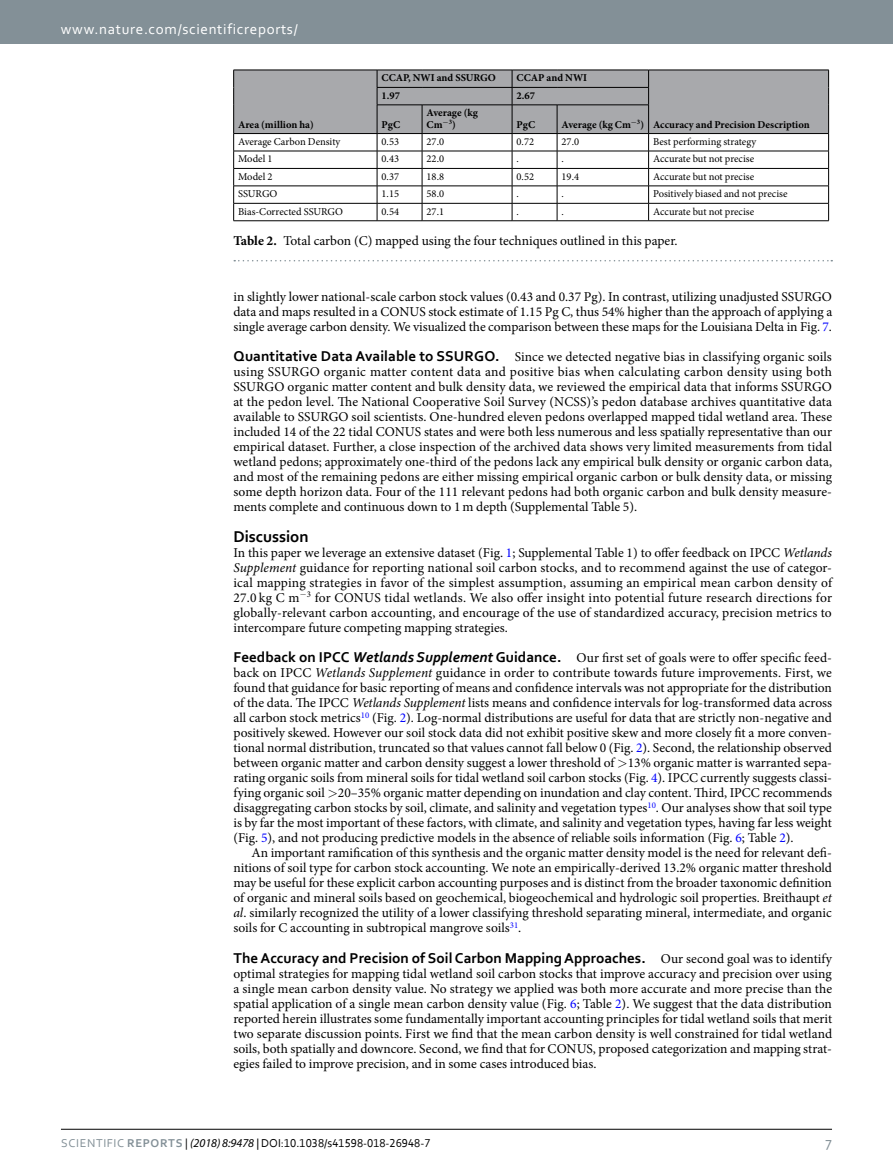
<style>
.page{position:relative;width:893px;height:1174px;background:#fff}
.page>*{position:absolute;margin:0;border:0;box-sizing:border-box;transform-origin:0 0}
.t1{font:16.5px "Corbel Bold 2";color:#000}
.t2{font:15px "Corbel Bold 2";color:#000}
.t3{font:15px "Corbel 2";letter-spacing:.045em;color:#fff}
.t4{font:15px "Corbel 2";color:#839097}
.t5{font:13.5px/15px "Minion Pro";letter-spacing:-.005em;color:#000;text-align:justify}
.t6{font:12px "Corbel";color:#000}
.t7{font:10.5px "Minion Pro";color:#000}
.t8{font:700 10.5px/11.2px "Minion Pro";color:#000}
.s1{font-weight:700}
.s2{color:#00f}
.s3{font-family:"Corbel Bold 2";font-size:15px}
.s4{font-style:italic}
.s5{font-family:"Corbel";font-weight:700;font-style:italic;font-size:15px}
.s6{font-family:"Minion Pro";font-size:13.5px}
.s7{font-family:"Corbel 2";color:#839097}
.s8{font-family:"Corbel Bold 2";color:#839097}
.s9{font-family:"Corbel 2"}
.s10{font-family:"Myriad Pro";font-style:italic}
</style>
<div class="page">
<div style="left:0;top:0;width:893px;height:43px;background:#839097"></div>
<hr style="left:61px;top:1129px;width:771px;height:1px;background:#000">
<svg style="left:234px;top:260px;width:598px;height:1px"></svg>
<hr style="left:233px;top:220px;width:144px;height:1px;background:#000">
<hr style="left:377px;top:220px;width:45px;height:1px;background:#000">
<hr style="left:422px;top:220px;width:90px;height:1px;background:#000">
<hr style="left:512px;top:220px;width:45px;height:1px;background:#000">
<hr style="left:557px;top:220px;width:92px;height:1px;background:#000">
<svg style="left:233px;top:70px;width:596px;height:150px"></svg>
<hr style="left:649px;top:220px;width:180px;height:1px;background:#000">
<p class="t3" style="left:61px;top:19px;width:238px">www.nature.com/scientificreports/</p>
<p class="t8" style="left:238px;top:118px;width:77px">Area (million ha)</p>
<p class="t8" style="left:382px;top:72px;width:116px">CCAP, NWI and SSURGO</p>
<p class="t8" style="left:517px;top:72px;width:72px">CCAP and NWI</p>
<p class="t8" style="left:382px;top:90px;width:20px">1.97</p>
<p class="t8" style="left:517px;top:90px;width:20px">2.67</p>
<p class="t8" style="left:382px;top:118px;width:20px">PgC</p>
<p class="t8" style="left:427px;top:107px;width:53px">Average (kg<br>Cm−<sup>3</sup>)</p>
<p class="t8" style="left:517px;top:118px;width:20px">PgC</p>
<p class="t8" style="left:562px;top:118px;width:84px">Average (kg Cm−<sup>3</sup>)</p>
<p class="t8" style="left:653px;top:118px;width:158px">Accuracy and Precision Description</p>
<p class="t7" style="left:238px;top:135px;width:104px">Average Carbon Density</p>
<p class="t7" style="left:382px;top:135px;width:19px">0.53</p>
<p class="t7" style="left:427px;top:135px;width:19px">27.0</p>
<p class="t7" style="left:517px;top:135px;width:19px">0.72</p>
<p class="t7" style="left:562px;top:135px;width:19px">27.0</p>
<p class="t7" style="left:653px;top:135px;width:105px">Best performing strategy</p>
<p class="t7" style="left:238px;top:152px;width:36px">Model 1</p>
<p class="t7" style="left:382px;top:152px;width:19px">0.43</p>
<p class="t7" style="left:427px;top:152px;width:19px">22.0</p>
<p class="t7" style="left:517px;top:152px;width:4px">.</p>
<p class="t7" style="left:562px;top:152px;width:4px">.</p>
<p class="t7" style="left:653px;top:152px;width:103px">Accurate but not precise</p>
<p class="t7" style="left:238px;top:169px;width:36px">Model 2</p>
<p class="t7" style="left:382px;top:169px;width:19px">0.37</p>
<p class="t7" style="left:427px;top:169px;width:19px">18.8</p>
<p class="t7" style="left:517px;top:169px;width:19px">0.52</p>
<p class="t7" style="left:562px;top:169px;width:19px">19.4</p>
<p class="t7" style="left:653px;top:169px;width:103px">Accurate but not precise</p>
<p class="t7" style="left:238px;top:187px;width:41px">SSURGO</p>
<p class="t7" style="left:382px;top:187px;width:19px">1.15</p>
<p class="t7" style="left:427px;top:187px;width:19px">58.0</p>
<p class="t7" style="left:517px;top:187px;width:4px">.</p>
<p class="t7" style="left:562px;top:187px;width:4px">.</p>
<p class="t7" style="left:653px;top:187px;width:136px">Positively biased and not precise</p>
<p class="t7" style="left:238px;top:204px;width:106px">Bias-Corrected SSURGO</p>
<p class="t7" style="left:382px;top:204px;width:19px">0.54</p>
<p class="t7" style="left:427px;top:204px;width:19px">27.1</p>
<p class="t7" style="left:517px;top:204px;width:4px">.</p>
<p class="t7" style="left:562px;top:204px;width:4px">.</p>
<p class="t7" style="left:653px;top:204px;width:103px">Accurate but not precise</p>
<p class="t5" style="left:233px;top:233px;width:446px"><span class="s1">Table 2.</span> Total carbon (C) mapped using the four techniques outlined in this paper.</p>
<p class="t5" style="left:233px;top:289px;width:600px">in slightly lower national-scale carbon stock values (0.43 and 0.37 Pg). In contrast, utilizing unadjusted SSURGO data and maps resulted in a CONUS stock estimate of 1.15 Pg C, thus 54% higher than the approach of applying a single average carbon density. We visualized the comparison between these maps for the Louisiana Delta in Fig. <span class="s2">7</span>.</p>
<p class="t5" style="left:233px;top:349px;width:600px"><span class="s3">Quantitative Data Available to SSURGO.</span> Since we detected negative bias in classifying organic soils using SSURGO organic matter content data and positive bias when calculating carbon density using both SSURGO organic matter content and bulk density data, we reviewed the empirical data that informs SSURGO at the pedon level. The National Cooperative Soil Survey (NCSS)’s pedon database archives quantitative data available to SSURGO soil scientists. One-hundred eleven pedons overlapped mapped tidal wetland area. These included 14 of the 22 tidal CONUS states and were both less numerous and less spatially representative than our empirical dataset. Further, a close inspection of the archived data shows very limited measurements from tidal wetland pedons; approximately one-third of the pedons lack any empirical bulk density or organic carbon data, and most of the remaining pedons are either missing empirical organic carbon or bulk density data, or missing some depth horizon data. Four of the 111 relevant pedons had both organic carbon and bulk density measure&shy;ments complete and continuous down to 1m depth (Supplemental Table 5).</p>
<p class="t1" style="left:233px;top:526px;width:77px">Discussion</p>
<p class="t5" style="left:233px;top:545px;width:600px">In this paper we leverage an extensive dataset (Fig. <span class="s2">1</span>; Supplemental Table 1) to offer feedback on IPCC <span class="s4">Wetlands Supplement</span> guidance for reporting national soil carbon stocks, and to recommend against the use of categor&shy;ical mapping strategies in favor of the simplest assumption, assuming an empirical mean carbon density of 27.0 kg C m−<sup>3</sup> for CONUS tidal wetlands. We also offer insight into potential future research directions for globally-relevant carbon accounting, and encourage of the use of standardized accuracy, precision metrics to intercompare future competing mapping strategies.</p>
<p class="t5" style="left:233px;top:650px;width:600px"><span class="s3">Feedback on IPCC</span> <span class="s5">Wetlands Supplement</span> <span class="s3">Guidance.</span> Our first set of goals were to offer specific feed&shy;back on IPCC <span class="s4">Wetlands Supplement</span> guidance in order to contribute towards future improvements. First, we found that guidance for basic reporting of means and confidence intervals was not appropriate for the distribution of the data. The IPCC <span class="s4">Wetlands Supplement</span> lists means and confidence intervals for log-transformed data across all carbon stock metrics<sup>10</sup> (Fig. <span class="s2">2</span>). Log-normal distributions are useful for data that are strictly non-negative and positively skewed. However our soil stock data did not exhibit positive skew and more closely fit a more conven&shy;tional normal distribution, truncated so that values cannot fall below 0 (Fig. <span class="s2">2</span>). Second, the relationship observed between organic matter and carbon density suggest a lower threshold of 13% organic matter is warranted sepa&shy;rating organic soils from mineral soils for tidal wetland soil carbon stocks (Fig. <span class="s2">4</span>). IPCC currently suggests classi&shy;fying organic soil 20–35% organic matter depending on inundation and clay content. Third, IPCC recommends disaggregating carbon stocks by soil, climate, and salinity and vegetation types<sup>10</sup>. Our analyses show that soil type is by far the most important of these factors, with climate, and salinity and vegetation types, having far less weight (Fig. <span class="s2">5</span>), and not producing predictive models in the absence of reliable soils information (Fig. <span class="s2">6</span>; Table <span class="s2">2</span>).</p>
<p class="t5" style="left:233px;top:845px;width:600px;text-indent:18px">An important ramification of this synthesis and the organic matter density model is the need for relevant defi&shy;nitions of soil type for carbon stock accounting. We note an empirically-derived 13.2% organic matter threshold may be useful for these explicit carbon accounting purposes and is distinct from the broader taxonomic definition of organic and mineral soils based on geochemical, biogeochemical and hydrologic soil properties. Breithaupt <span class="s4">et al</span>. similarly recognized the utility of a lower classifying threshold separating mineral, intermediate, and organic soils for C accounting in subtropical mangrove soils<sup>31</sup>.</p>
<p class="t2" style="left:233px;top:948px;width:600px">The Accuracy and Precision of Soil Carbon Mapping Approaches. <span class="s6">Our second goal was to identify</span></p>
<p class="t5" style="left:233px;top:966px;width:600px">optimal strategies for mapping tidal wetland soil carbon stocks that improve accuracy and precision over using a single mean carbon density value. No strategy we applied was both more accurate and more precise than the spatial application of a single mean carbon density value (Fig. <span class="s2">6</span>; Table <span class="s2">2</span>). We suggest that the data distribution reported herein illustrates some fundamentally important accounting principles for tidal wetland soils that merit two separate discussion points. First we find that the mean carbon density is well constrained for tidal wetland soils, both spatially and downcore. Second, we find that for CONUS, proposed categorization and mapping strat&shy;egies failed to improve precision, and in some cases introduced bias.</p>
<p class="t6" style="left:61px;top:1135px;width:371px"><span class="s7">SCIENTIFIC</span> <span class="s8">REPOrTS</span> <span class="s9">|</span> <span class="s10">(2018) 8:9478</span> | DOI:10.1038/s41598-018-26948-7</p>
<p class="t4" style="left:826px;top:1132px;width:8px">7</p>
</div>
